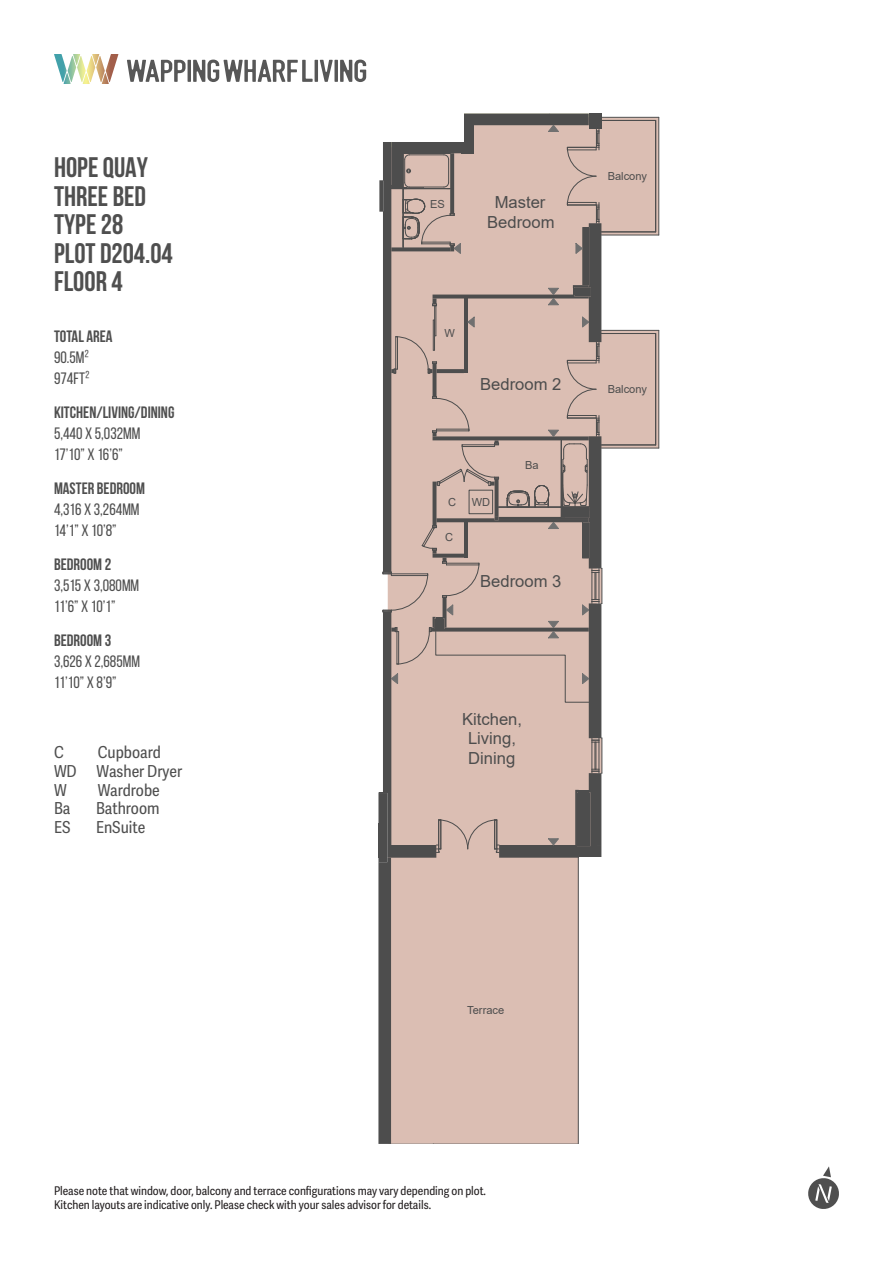
<style>
.page{position:relative;width:893px;height:1263px;background:#fff}
.page>*{position:absolute;margin:0;border:0;box-sizing:border-box;transform-origin:0 0}
.t1{font:700 28.35px/28.5px "Bebas Neue";color:#4f4f4f}
.t2{font:16.65px/19.6px "Arial";color:#000;text-align:center}
.t3{font:16.5px/21px "Bebas Neue";color:#4f4f4f}
.t4{font:700 16.5px "Bebas Neue";color:#4f4f4f}
.t5{font:16.5px/18.8px "Adelle Sans Cnd";color:#4f4f4f}
.t6{font:12px/14.4px "Adelle Sans Cnd";color:#231f20}
.t7{font:11.1px "Arial";color:#000}
</style>
<div class="page">
<svg style="left:127px;top:60px;width:59px;height:22px"></svg>
<hr style="left:188px;top:60px;width:3px;height:22px;background:#575757">
<svg style="left:193px;top:60px;width:120px;height:22px"></svg>
<hr style="left:315px;top:60px;width:3px;height:22px;background:#575757">
<svg style="left:320px;top:60px;width:13px;height:22px"></svg>
<svg style="left:334px;top:60px;width:4px;height:22px"></svg>
<svg style="left:340px;top:60px;width:26px;height:22px"></svg>
<svg style="left:54px;top:54px;width:64px;height:30px"></svg>
<svg style="left:602px;top:118px;width:57px;height:656px"></svg>
<hr style="left:602px;top:738px;width:1px;height:35px;background:#000">
<hr style="left:602px;top:568px;width:1px;height:35px;background:#000">
<hr style="left:601px;top:117px;width:58px;height:1px;background:#000">
<hr style="left:658px;top:117px;width:1px;height:118px;background:#000">
<hr style="left:601px;top:235px;width:58px;height:1px;background:#000">
<hr style="left:655px;top:120px;width:1px;height:112px;background:#000">
<hr style="left:601px;top:120px;width:55px;height:1px;background:#000">
<hr style="left:601px;top:232px;width:55px;height:1px;background:#000">
<hr style="left:601px;top:448px;width:58px;height:1px;background:#000">
<hr style="left:658px;top:330px;width:1px;height:118px;background:#000">
<hr style="left:601px;top:330px;width:58px;height:1px;background:#000">
<hr style="left:601px;top:333px;width:55px;height:1px;background:#000">
<hr style="left:601px;top:445px;width:55px;height:1px;background:#000">
<hr style="left:655px;top:333px;width:1px;height:112px;background:#000">
<svg style="left:378px;top:114px;width:224px;height:1030px;background:#c7aea5"></svg>
<div style="left:625px;top:681px;width:89px;height:115px;background:#fff"></div>
<div style="left:361px;top:102px;width:102px;height:40px;background:#fff"></div>
<svg style="left:808px;top:1166px;width:31px;height:43px"></svg>
<div style="left:579px;top:858px;width:29px;height:303px;background:#fff"></div>
<h1 class="t1" style="left:54px;top:153px;width:120px">HOPE QUAY<br>THREE BED<br>TYPE 28<br>PLOT D204.04<br>FLOOR 4</h1>
<h3 class="t4" style="left:54px;top:328px;width:60px">TOTAL AREA</h3>
<h3 class="t3" style="left:54px;top:347px;width:37px">90.5M²<br>974FT²</h3>
<h3 class="t4" style="left:54px;top:403px;width:122px">KITCHEN/LIVING/DINING</h3>
<h3 class="t3" style="left:54px;top:423px;width:88px">5,440 X 5,032MM<br>17’10” X 16’6”</h3>
<h3 class="t4" style="left:54px;top:479px;width:93px">MASTER BEDROOM</h3>
<h3 class="t3" style="left:54px;top:499px;width:87px">4,316 X 3,264MM<br>14’1” X 10’8”</h3>
<h3 class="t4" style="left:54px;top:555px;width:59px">BEDROOM 2</h3>
<h3 class="t3" style="left:54px;top:574px;width:87px">3,515 X 3,080MM<br>11’6” X 10’1”</h3>
<h3 class="t4" style="left:54px;top:631px;width:59px">BEDROOM 3</h3>
<h3 class="t3" style="left:54px;top:650px;width:88px">3,626 X 2,685MM<br>11’10” X 8’9”</h3>
<h2 class="t2" style="left:100px;top:170px;width:69px">Bedroom</h2>
<h3 class="t5" style="left:54px;top:742px;width:130px;text-indent:44px">Cupboard<br>WD Washer Dryer<br>W</h3>
<h3 class="t5" style="left:54px;top:742px;width:11px">C</h3>
<h2 class="t2" style="left:100px;top:775px;width:69px">Bedroom</h2>
<h3 class="t5" style="left:98px;top:780px;width:63px">Wardrobe</h3>
<h3 class="t5" style="left:54px;top:798px;width:18px">Ba</h3>
<h3 class="t5" style="left:96px;top:798px;width:65px">Bathroom</h3>
<h3 class="t5" style="left:54px;top:817px;width:18px">ES</h3>
<h3 class="t5" style="left:96px;top:817px;width:51px">EnSuite</h3>
<p class="t7" style="left:430px;top:196px;width:16px">ES</p>
<h2 class="t2" style="left:487px;top:192px;width:69px">Master<br>Bedroom</h2>
<p class="t7" style="left:444px;top:326px;width:12px">W</p>
<h2 class="t2" style="left:480px;top:374px;width:83px">Bedroom 2</h2>
<p class="t7" style="left:448px;top:494px;width:10px">C</p>
<p class="t7" style="left:445px;top:529px;width:10px">C</p>
<p class="t7" style="left:472px;top:494px;width:20px">WD</p>
<p class="t7" style="left:525px;top:458px;width:15px">Ba</p>
<h2 class="t2" style="left:480px;top:571px;width:83px">Bedroom 3</h2>
<p class="t7" style="left:608px;top:169px;width:41px">Balcony</p>
<p class="t7" style="left:608px;top:382px;width:41px">Balcony</p>
<h2 class="t2" style="left:462px;top:709px;width:62px">Kitchen,<br>Living,<br>Dining</h2>
<p class="t7" style="left:467px;top:1003px;width:38px">Terrace</p>
<p class="t6" style="left:54px;top:1183px;width:434px">Please note that window, door, balcony and terrace configurations may vary depending on plot.<br>Kitchen layouts are indicative only. Please check with your sales advisor for details.</p>
</div>
